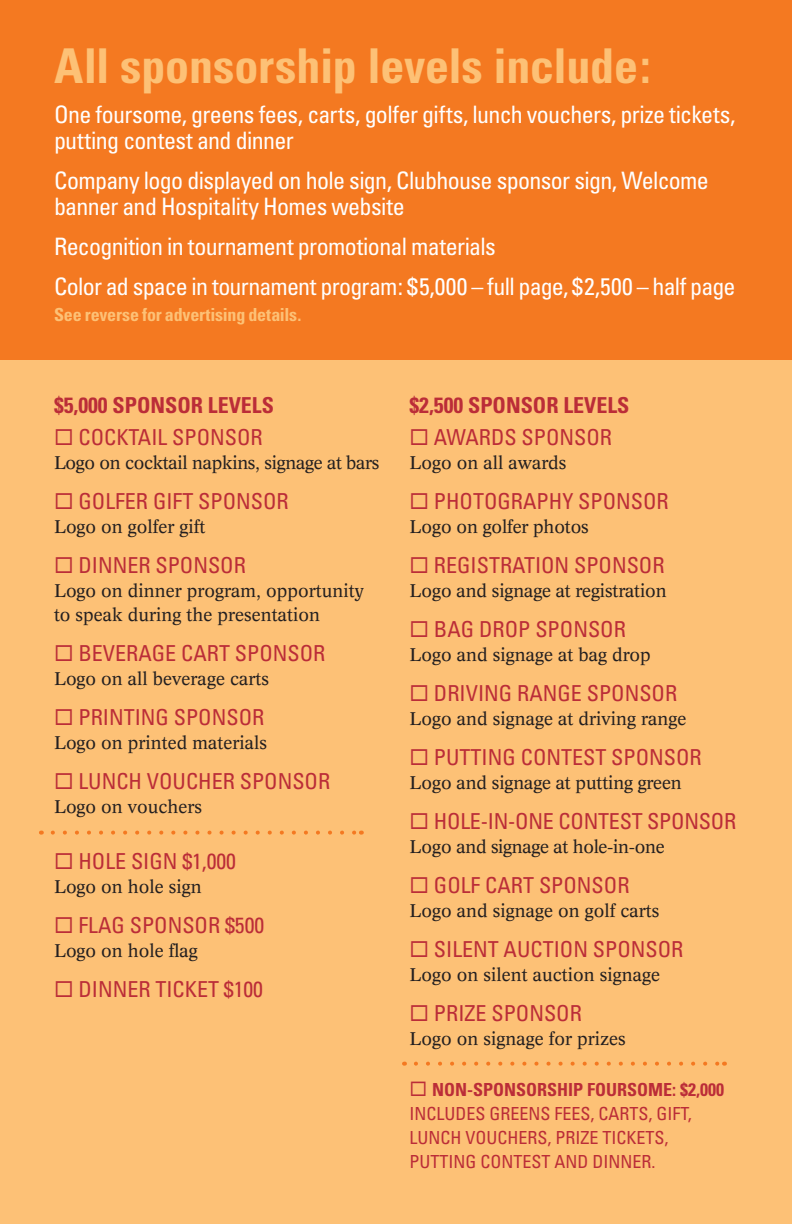
<style>
.page{position:relative;width:792px;height:1224px;background:#fff}
.page>*{position:absolute;margin:0;border:0;box-sizing:border-box;transform-origin:0 0}
.t1{font:700 condensed 48px "Univers";letter-spacing:-.005em;color:#fdc176}
.t2{font:condensed 24px/26px "Univers";letter-spacing:-.025em;color:#fff}
.t3{font:condensed 22px "Univers";color:#bb2d38}
.t4{font:700 condensed 22px "Univers";color:#bb2d38}
.t5{font:18px/24px "Concorde";color:#231f20}
.t6{font:condensed 18px/24px "Univers";color:#bb2d38}
.t7{font:18px "Concorde";letter-spacing:-.02em;color:#231f20}
.t8{font:700 condensed 18px "Univers";letter-spacing:-.01em;color:#fdc176}
.t9{font:700 condensed 18px "Univers";color:#bb2d38}
</style>
<div class="page">
<div style="left:0;top:199px;width:792px;height:1025px;background:#fdc176"></div>
<div style="left:0;top:0;width:792px;height:360px;background:#f47921"></div>
<svg style="left:53px;top:831px;width:302px;height:4px"></svg>
<svg style="left:416px;top:1062px;width:302px;height:4px"></svg>
<p class="t1" style="left:54px;top:36px;width:598px">All sponsorship levels include:</p>
<p class="t2" style="left:54px;top:101px;width:683px">One foursome, greens fees, carts, golfer gifts, lunch vouchers, prize tickets, putting contest and dinner</p>
<p class="t2" style="left:54px;top:167px;width:656px">Company logo displayed on hole sign, Clubhouse sponsor sign, Welcome banner and Hospitality Homes website</p>
<p class="t2" style="left:54px;top:233px;width:443px">Recognition in tournament promotional materials</p>
<p class="t2" style="left:54px;top:273px;width:683px">Color ad space in tournament program: $5,000 – full page, $2,500 – half page</p>
<p class="t8" style="left:54px;top:303px;width:249px">See reverse for advertising details.</p>
<p class="t4" style="left:54px;top:392px;width:221px">$5,000 SPONSOR LEVELS</p>
<p class="t3" style="left:54px;top:424px;width:210px">◻ COCKTAIL SPONSOR</p>
<p class="t7" style="left:54px;top:452px;width:327px">Logo on cocktail napkins, signage at bars</p>
<p class="t3" style="left:54px;top:488px;width:236px">◻ GOLFER GIFT SPONSOR</p>
<p class="t5" style="left:54px;top:515px;width:153px">Logo on golfer gift</p>
<p class="t3" style="left:54px;top:552px;width:193px">◻ DINNER SPONSOR</p>
<p class="t5" style="left:54px;top:579px;width:311px">Logo on dinner program, opportunity to speak during the presentation</p>
<p class="t3" style="left:54px;top:640px;width:273px">◻ BEVERAGE CART SPONSOR</p>
<p class="t5" style="left:54px;top:667px;width:217px">Logo on all beverage carts</p>
<p class="t3" style="left:54px;top:704px;width:212px">◻ PRINTING SPONSOR</p>
<p class="t5" style="left:54px;top:731px;width:215px">Logo on printed materials</p>
<p class="t3" style="left:54px;top:768px;width:278px">◻ LUNCH VOUCHER SPONSOR</p>
<p class="t5" style="left:54px;top:795px;width:150px">Logo on vouchers</p>
<p class="t3" style="left:54px;top:848px;width:184px">◻ HOLE SIGN $1,000</p>
<p class="t5" style="left:54px;top:875px;width:149px">Logo on hole sign</p>
<p class="t3" style="left:54px;top:912px;width:212px">◻ FLAG SPONSOR $500</p>
<p class="t5" style="left:54px;top:939px;width:145px">Logo on hole flag</p>
<p class="t3" style="left:54px;top:976px;width:211px">◻ DINNER TICKET $100</p>
<p class="t4" style="left:410px;top:392px;width:221px">$2,500 SPONSOR LEVELS</p>
<p class="t3" style="left:410px;top:424px;width:204px">◻ AWARDS SPONSOR</p>
<p class="t5" style="left:410px;top:451px;width:159px">Logo on all awards</p>
<p class="t3" style="left:410px;top:488px;width:261px">◻ PHOTOGRAPHY SPONSOR</p>
<p class="t5" style="left:410px;top:515px;width:181px">Logo on golfer photos</p>
<p class="t3" style="left:410px;top:552px;width:257px">◻ REGISTRATION SPONSOR</p>
<p class="t5" style="left:410px;top:579px;width:259px">Logo and signage at registration</p>
<p class="t3" style="left:410px;top:616px;width:218px">◻ BAG DROP SPONSOR</p>
<p class="t5" style="left:410px;top:643px;width:243px">Logo and signage at bag drop</p>
<p class="t3" style="left:410px;top:680px;width:269px">◻ DRIVING RANGE SPONSOR</p>
<p class="t5" style="left:410px;top:707px;width:279px">Logo and signage at driving range</p>
<p class="t3" style="left:410px;top:744px;width:294px">◻ PUTTING CONTEST SPONSOR</p>
<p class="t5" style="left:410px;top:771px;width:274px">Logo and signage at putting green</p>
<p class="t3" style="left:410px;top:808px;width:328px">◻ HOLE-IN-ONE CONTEST SPONSOR</p>
<p class="t7" style="left:410px;top:836px;width:257px">Logo and signage at hole-in-one</p>
<p class="t3" style="left:410px;top:872px;width:222px">◻ GOLF CART SPONSOR</p>
<p class="t5" style="left:410px;top:899px;width:251px">Logo and signage on golf carts</p>
<p class="t3" style="left:410px;top:936px;width:275px">◻ SILENT AUCTION SPONSOR</p>
<p class="t5" style="left:410px;top:963px;width:252px">Logo on silent auction signage</p>
<p class="t3" style="left:410px;top:1000px;width:174px">◻ PRIZE SPONSOR</p>
<p class="t5" style="left:410px;top:1027px;width:218px">Logo on signage for prizes</p>
<p class="t9" style="left:410px;top:1078px;width:316px">◻ NON-SPONSORSHIP FOURSOME: $2,000</p>
<p class="t6" style="left:410px;top:1101px;width:284px">INCLUDES GREENS FEES, CARTS, GIFT,<br>LUNCH VOUCHERS, PRIZE TICKETS,<br>PUTTING CONTEST AND DINNER.</p>
</div>
